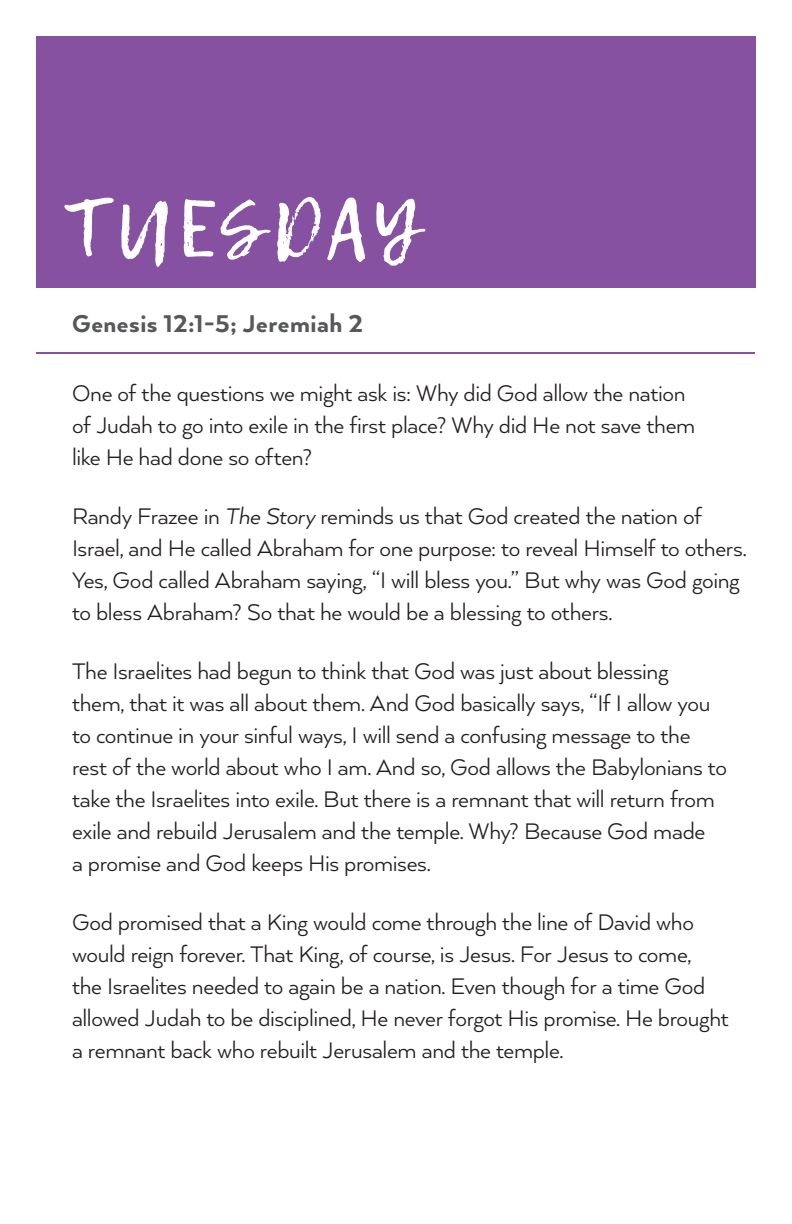
<style>
.page{position:relative;width:792px;height:1224px;background:#fff}
.page>*{position:absolute;margin:0;border:0;box-sizing:border-box;transform-origin:0 0}
.t1{font:80px "Lemon Tuesday";letter-spacing:.06em;color:#fff}
.t2{font:800 28px "Arquitecta";letter-spacing:.02em;color:#57585a}
.t3{font:26px/32px "Arquitecta";letter-spacing:-.015em;color:#231f20}
.s1{font-style:italic}
</style>
<div class="page">
<div style="left:36px;top:36px;width:720px;height:252px;background:#8651a0"></div>
<hr style="left:36px;top:352px;width:719px;height:2px;background:#8651a0">
<h1 class="t1" style="left:66px;top:182px;width:355px">TUESDAY</h1>
<p class="t2" style="left:72px;top:306px;width:293px">Genesis 12:1-5; Jeremiah 2</p>
<p class="t3" style="left:72px;top:376px;width:625px">One of the questions we might ask is: Why did God allow the nation of Judah to go into exile in the first place? Why did He not save them like He had done so often?</p>
<p class="t3" style="left:72px;top:499px;width:676px">Randy Frazee in <span class="s1">The Story</span> reminds us that God created the nation of Israel, and He called Abraham for one purpose: to reveal Himself to others.<br>Yes, God called Abraham saying, “I will bless you.” But why was God going to bless Abraham? So that he would be a blessing to others.</p>
<p class="t3" style="left:72px;top:654px;width:657px">The Israelites had begun to think that God was just about blessing them, that it was all about them. And God basically says, “If I allow you to continue in your sinful ways, I will send a confusing message to the rest of the world about who I am. And so, God allows the Babylonians to take the Israelites into exile. But there is a remnant that will return from exile and rebuild Jerusalem and the temple. Why? Because God made<br>a promise and God keeps His promises.</p>
<p class="t3" style="left:72px;top:905px;width:658px">God promised that a King would come through the line of David who would reign forever. That King, of course, is Jesus. For Jesus to come,<br>the Israelites needed to again be a nation. Even though for a time God allowed Judah to be disciplined, He never forgot His promise. He brought a remnant back who rebuilt Jerusalem and the temple.</p>
</div>
